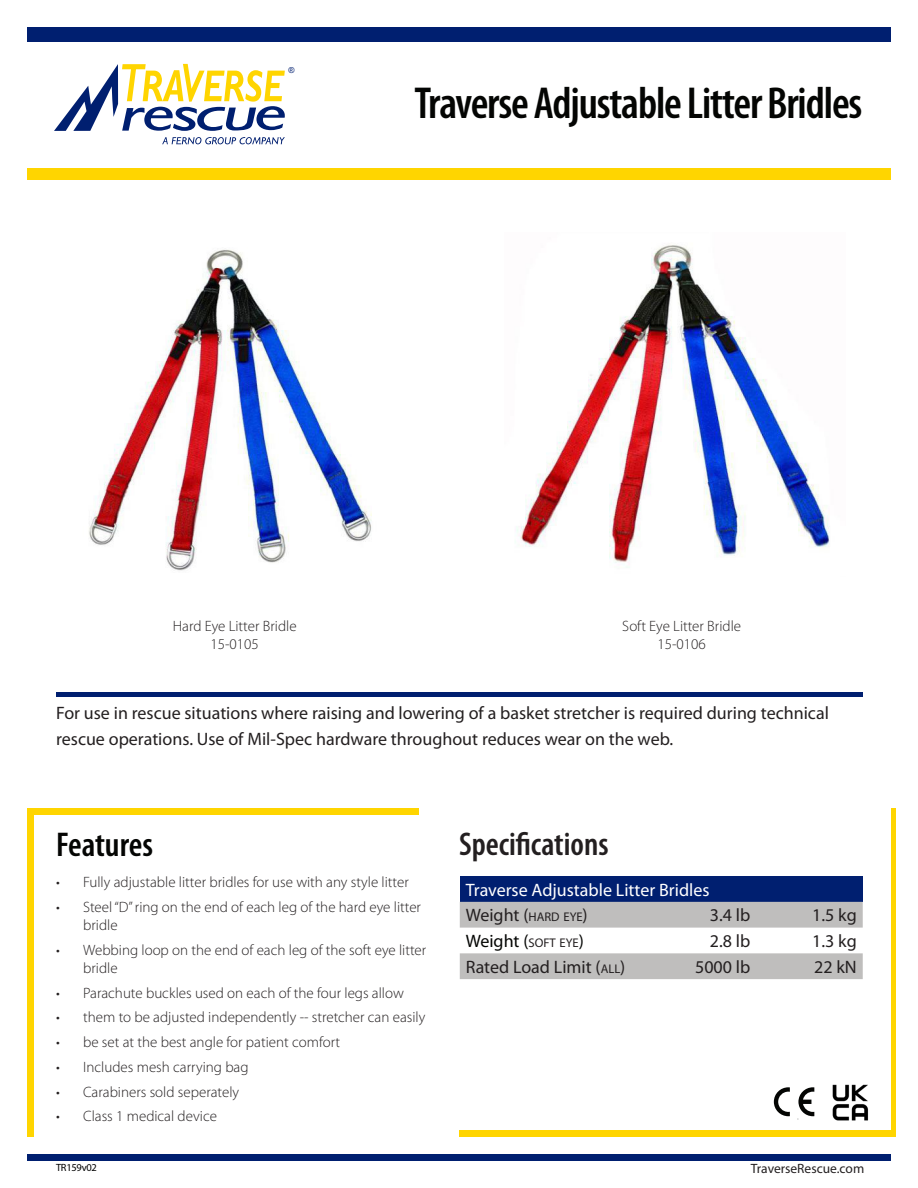
<style>
.page{position:relative;width:918px;height:1188px;background:#fff}
.page>*{position:absolute;margin:0;border:0;box-sizing:border-box;transform-origin:0 0}
.t1{font:600 condensed 45px "Myriad Pro";letter-spacing:-.025em;color:#040503}
.t2{font:600 condensed 34.5px "Myriad Pro";color:#040503}
.t3{font:600 condensed 33px "Myriad Pro";color:#231f20}
.t4{font:18px/25.2px "Myriad Pro";color:#231f20}
.t5{font:18px "Myriad Pro";color:#fff}
.t6{font:18px "Myriad Pro";color:#040503}
.t7{font:300 15px/18px "Myriad Pro";color:#231f20}
.t8{font:13.5px "Myriad Pro";color:#231f20}
.t9{font:10.5px "Myriad Pro";letter-spacing:-.025em;color:#000}
.t10{font:8.25px "Arial";color:#001f70}
.s1{font-size:12.6px}
.s2{font-size:12.6px;color:#231f20}
</style>
<div class="page">
<div style="left:27px;top:1154px;width:864px;height:7px;background:#001f70"></div>
<div style="left:27px;top:27px;width:864px;height:14px;background:#001f70"></div>
<svg style="left:162px;top:137px;width:123px;height:7px"></svg>
<svg style="left:54px;top:64px;width:231px;height:67px"></svg>
<div style="left:27px;top:168px;width:864px;height:12px;background:#ffd500"></div>
<div style="left:460px;top:876px;width:403px;height:26px;background:#001f70"></div>
<svg style="left:460px;top:902px;width:403px;height:77px"></svg>
<div style="left:459px;top:1130px;width:432px;height:6px;background:#ffd500"></div>
<hr style="left:891px;top:808px;width:4px;height:328px;background:#ffd500">
<div style="left:27px;top:808px;width:391px;height:7px;background:#ffd500"></div>
<div style="left:27px;top:808px;width:7px;height:328px;background:#ffd500"></div>
<hr style="left:56px;top:693px;width:807px;height:4px;background:#001f70">
<img style="left:89px;top:249px;width:283px;height:322px">
<img style="left:515px;top:245px;width:315px;height:323px">
<svg style="left:774px;top:1087px;width:16px;height:29px"></svg>
<svg style="left:797px;top:1087px;width:17px;height:33px"></svg>
<img style="left:832px;top:1084px;width:37px;height:36px">
<p class="t10" style="left:288px;top:64px;width:8px">®</p>
<p class="t1" style="left:414px;top:78px;width:450px">Traverse Adjustable Litter Bridles</p>
<p class="t7" style="left:173px;top:617px;width:125px">Hard Eye Litter Bridle</p>
<p class="t7" style="left:211px;top:635px;width:50px">15-0105</p>
<p class="t7" style="left:622px;top:617px;width:120px">Soft Eye Litter Bridle</p>
<p class="t7" style="left:658px;top:635px;width:50px">15-0106</p>
<p class="t4" style="left:56px;top:700px;width:774px">For use in rescue situations where raising and lowering of a basket stretcher is required during technical rescue operations. Use of Mil-Spec hardware throughout reduces wear on the web.</p>
<p class="t2" style="left:56px;top:826px;width:98px">Features</p>
<p class="t3" style="left:459px;top:826px;width:151px">Specifications</p>
<p class="t5" style="left:466px;top:878px;width:245px">Traverse Adjustable Litter Bridles</p>
<p class="t4" style="left:466px;top:902px;width:123px">Weight (<span class="s1">HARD EYE</span>)</p>
<p class="t4" style="left:710px;top:902px;width:42px">3.4 lb</p>
<p class="t4" style="left:812px;top:902px;width:46px">1.5 kg</p>
<p class="t6" style="left:466px;top:930px;width:120px">Weight (<span class="s2">SOFT EYE</span>)</p>
<p class="t4" style="left:710px;top:928px;width:42px">2.8 lb</p>
<p class="t4" style="left:812px;top:928px;width:46px">1.3 kg</p>
<p class="t4" style="left:466px;top:954px;width:161px">Rated Load Limit (<span class="s1">ALL</span>)</p>
<p class="t4" style="left:695px;top:954px;width:57px">5000 lb</p>
<p class="t4" style="left:814px;top:954px;width:44px">22 kN</p>
<p class="t7" style="left:56px;top:873px;width:354px">• Fully adjustable litter bridles for use with any style litter</p>
<p class="t7" style="left:83px;top:898px;width:339px;text-indent:-27px">• Steel “D” ring on the end of each leg of the hard eye litter bridle</p>
<p class="t7" style="left:83px;top:941px;width:345px;text-indent:-27px">• Webbing loop on the end of each leg of the soft eye litter bridle</p>
<p class="t7" style="left:56px;top:983px;width:349px">• Parachute buckles used on each of the four legs allow</p>
<p class="t7" style="left:56px;top:1008px;width:371px">• them to be adjusted independently -- stretcher can easily</p>
<p class="t7" style="left:56px;top:1033px;width:285px">• be set at the best angle for patient comfort</p>
<p class="t7" style="left:56px;top:1058px;width:194px">• Includes mesh carrying bag</p>
<p class="t7" style="left:56px;top:1082px;width:185px">• Carabiners sold seperately</p>
<p class="t7" style="left:56px;top:1107px;width:162px">• Class 1 medical device</p>
<p class="t9" style="left:56px;top:1161px;width:43px">TR159v02</p>
<p class="t8" style="left:751px;top:1160px;width:115px">TraverseRescue.com</p>
</div>
